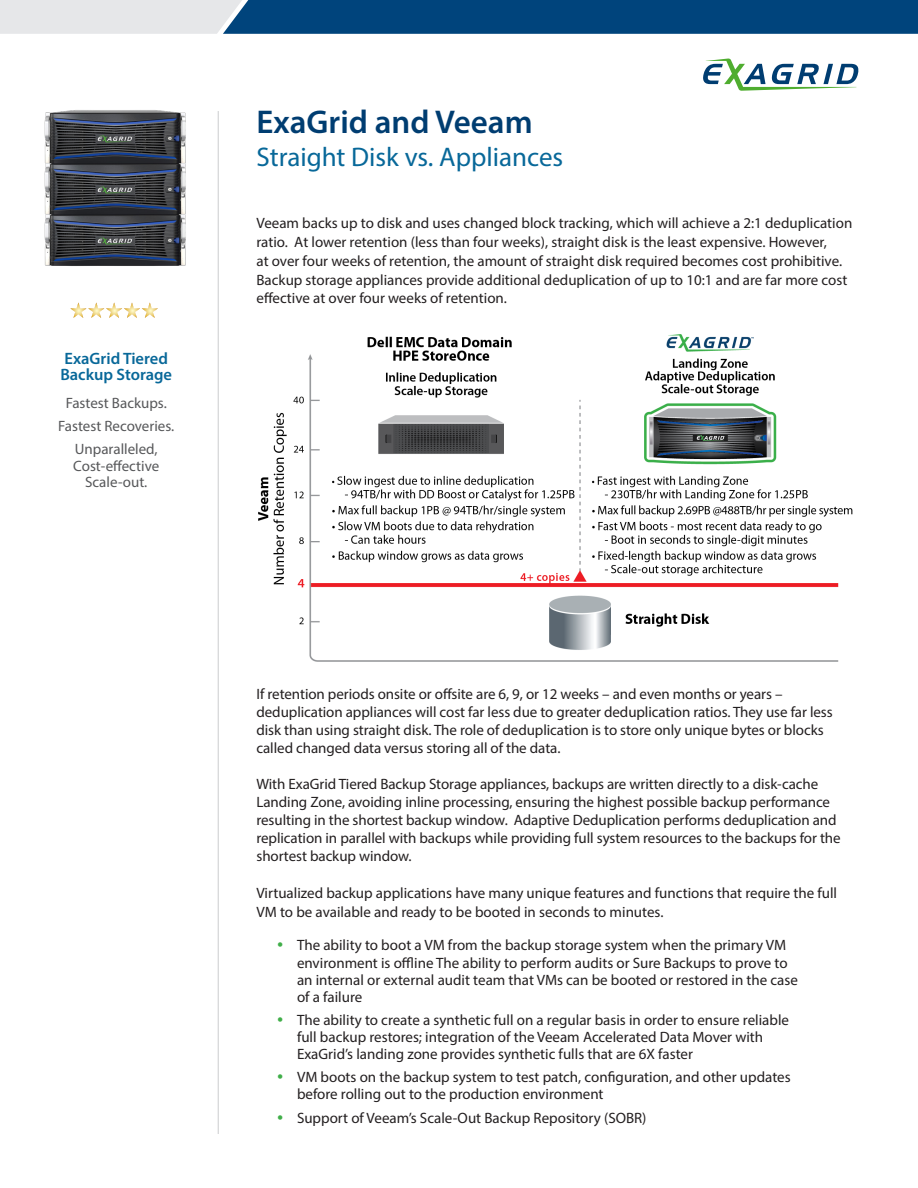
<style>
.page{position:relative;width:918px;height:1188px;background:#fff}
.page>*{position:absolute;margin:0;border:0;box-sizing:border-box;transform-origin:0 0}
.Main_Header{font:600 33px "Myriad Pro";color:#003d71}
.Main_Subhead{font:27px "Myriad Pro";color:#086899}
.t1{font:600 16.5px/16.5px "Myriad Pro";color:#086899}
.Body_Copy{font:15px/18px "Myriad Pro";color:#231f20}
.t2{font:15px/16.5px "Myriad Pro";color:#57585a;text-align:center}
</style>
<div class="page">
<svg style="left:0;top:0;width:918px;height:34px;background:#3c6e98"></svg>
<hr style="left:218px;top:111px;width:1px;height:1023px;background:#d1d2d4">
<svg style="left:703px;top:58px;width:156px;height:33px"></svg>
<img style="left:44px;top:110px;width:142px;height:156px">
<svg style="left:70px;top:302px;width:88px;height:16px"></svg>
<img style="left:258px;top:334px;width:595px;height:327px">
<p class="t1" style="left:60px;top:350px;width:113px">ExaGrid Tiered<br>Backup Storage</p>
<p class="t2" style="left:66px;top:394px;width:103px">Fastest Backups.</p>
<p class="t2" style="left:58px;top:417px;width:118px">Fastest Recoveries.</p>
<p class="t2" style="left:73px;top:441px;width:88px">Unparalleled,<br>Cost-effective<br>Scale-out.</p>
<p class="Main_Header" style="left:256px;top:101px;width:278px">ExaGrid and Veeam</p>
<p class="Main_Subhead" style="left:256px;top:140px;width:308px">Straight Disk vs. Appliances</p>
<p class="Body_Copy" style="left:256px;top:214px;width:597px;line-height:18.8px">Veeam backs up to disk and uses changed block tracking, which will achieve a 2:1 deduplication ratio. At lower retention (less than four weeks), straight disk is the least expensive. However,<br>at over four weeks of retention, the amount of straight disk required becomes cost prohibitive.<br>Backup storage appliances provide additional deduplication of up to 10:1 and are far more cost effective at over four weeks of retention.</p>
<p class="Body_Copy" style="left:256px;top:685px;width:578px">If retention periods onsite or offsite are 6, 9, or 12 weeks – and even months or years – deduplication appliances will cost far less due to greater deduplication ratios. They use far less disk than using straight disk. The role of deduplication is to store only unique bytes or blocks called changed data versus storing all of the data.</p>
<p class="Body_Copy" style="left:256px;top:775px;width:586px">With ExaGrid Tiered Backup Storage appliances, backups are written directly to a disk-cache Landing Zone, avoiding inline processing, ensuring the highest possible backup performance resulting in the shortest backup window. Adaptive Deduplication performs deduplication and replication in parallel with backups while providing full system resources to the backups for the shortest backup window.</p>
<p class="Body_Copy" style="left:256px;top:883px;width:582px;line-height:18.8px">Virtualized backup applications have many unique features and functions that require the full<br>VM to be available and ready to be booted in seconds to minutes.</p>
<p class="Body_Copy" style="left:297px;top:936px;width:502px;line-height:17.2px">The ability to boot a VM from the backup storage system when the primary VM environment is offline The ability to perform audits or Sure Backups to prove to an internal or external audit team that VMs can be booted or restored in the case of a failure</p>
<p class="Body_Copy" style="left:297px;top:1011px;width:494px;line-height:17.2px">The ability to create a synthetic full on a regular basis in order to ensure reliable full backup restores; integration of the Veeam Accelerated Data Mover with<br>ExaGrid’s landing zone provides synthetic fulls that are 6X faster</p>
<p class="Body_Copy" style="left:297px;top:1068px;width:495px;line-height:17.2px">VM boots on the backup system to test patch, configuration, and other updates before rolling out to the production environment</p>
<p class="Body_Copy" style="left:297px;top:1109px;width:351px">Support of Veeam’s Scale-Out Backup Repository (SOBR)</p>
</div>
